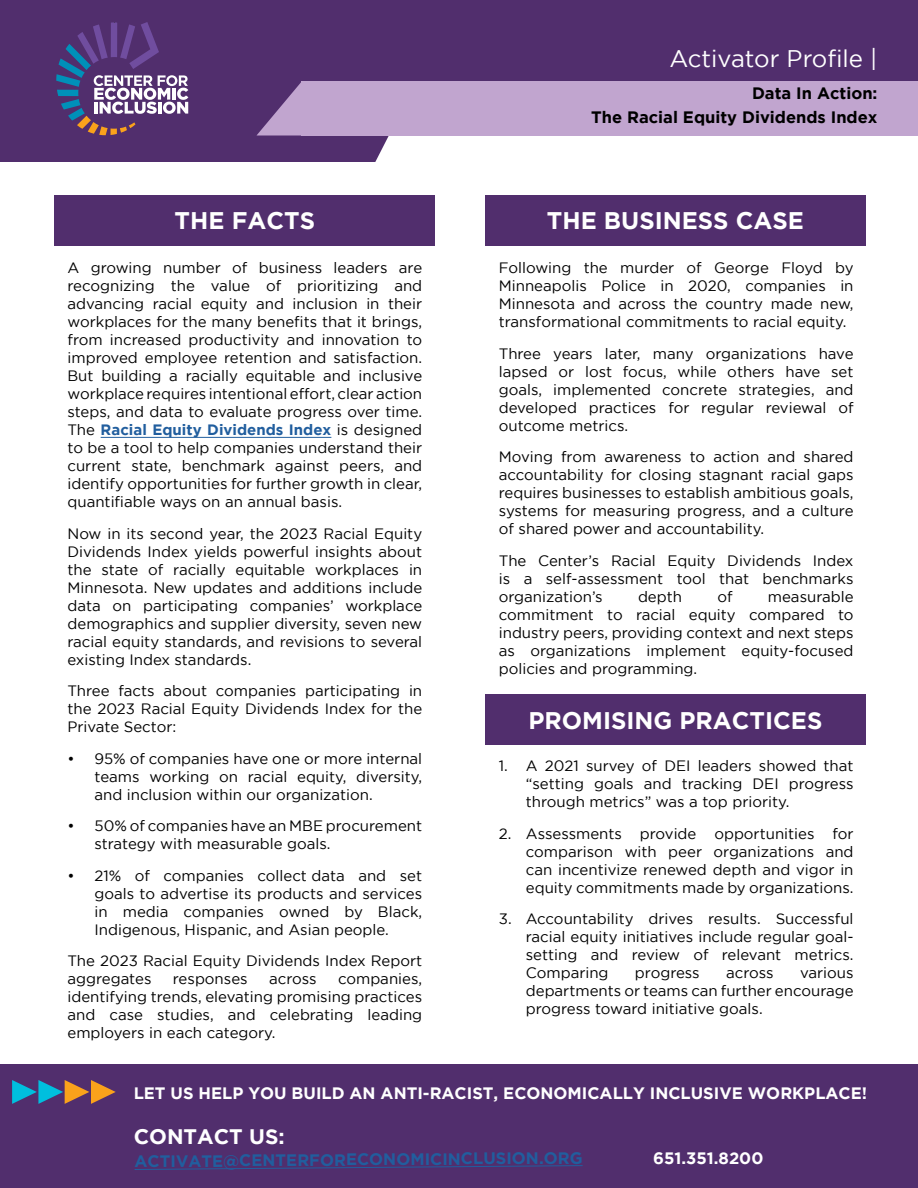
<style>
.page{position:relative;width:918px;height:1188px;background:#fff}
.page>*{position:absolute;margin:0;border:0;box-sizing:border-box;transform-origin:0 0}
.t1{font:700 24px "Gotham";color:#fff}
.t2{font:24px "Gotham";color:#fff}
.t3{font:700 21px "Gotham";color:#fff}
.t4{font:700 16.5px "Gotham";color:#fff}
.t5{font:700 16.5px/24px "Gotham";color:#000;text-align:right}
.t6{font:700 16.5px "Gotham";color:#215e9e}
.t7{font:15px/18px "Gotham";color:#000;text-align:justify}
.s1{font-weight:700;color:#215e9e}
</style>
<div class="page">
<div style="left:0;top:0;width:367px;height:162px;background:#512e6d"></div>
<div style="left:367px;top:0;width:551px;height:81px;background:#512e6d"></div>
<div style="left:0;top:1065px;width:918px;height:123px;background:#512e6d"></div>
<div style="left:55px;top:195px;width:380px;height:51px;background:#512e6d"></div>
<div style="left:486px;top:195px;width:380px;height:51px;background:#512e6d"></div>
<div style="left:486px;top:694px;width:380px;height:51px;background:#512e6d"></div>
<svg style="left:56px;top:22px;width:132px;height:113px"></svg>
<div style="left:302px;top:81px;width:616px;height:55px;background:#c1a5cf"></div>
<svg style="left:256px;top:81px;width:133px;height:81px"></svg>
<hr style="left:101px;top:437px;width:230px;height:1px;background:#215e9e">
<svg style="left:12px;top:1080px;width:104px;height:24px"></svg>
<svg style="left:134px;top:1165px;width:449px;height:5px"></svg>
<h1 class="t2" style="left:670px;top:45px;width:209px">Activator Profile |</h1>
<p class="t5" style="left:591px;top:81px;width:288px">Data In Action:<br>The Racial Equity Dividends Index</p>
<h1 class="t1" style="left:175px;top:206px;width:142px">THE FACTS</h1>
<h1 class="t1" style="left:547px;top:207px;width:259px">THE BUSINESS CASE</h1>
<p class="t7" style="left:68px;top:259px;width:356px">A growing number of business leaders are recognizing the value of prioritizing and advancing racial equity and inclusion in their workplaces for the many benefits that it brings, from increased productivity and innovation to improved employee retention and satisfaction.<br>But building a racially equitable and inclusive workplace requires intentional effort, clear action steps, and data to evaluate progress over time.<br>The <span class="s1">Racial Equity Dividends Index</span> is designed to be a tool to help companies understand their current state, benchmark against peers, and identify opportunities for further growth in clear, quantifiable ways on an annual basis.</p>
<p class="t7" style="left:68px;top:524px;width:356px">Now in its second year, the 2023 Racial Equity Dividends Index yields powerful insights about the state of racially equitable workplaces in Minnesota. New updates and additions include data on participating companies’ workplace demographics and supplier diversity, seven new racial equity standards, and revisions to several existing Index standards.</p>
<p class="t7" style="left:68px;top:682px;width:356px">Three facts about companies participating in the 2023 Racial Equity Dividends Index for the Private Sector:</p>
<p class="t7" style="left:94px;top:749px;width:329px;text-indent:-27px">• 95% of companies have one or more internal teams working on racial equity, diversity, and inclusion within our organization.</p>
<p class="t7" style="left:94px;top:817px;width:329px;text-indent:-27px">• 50% of companies have an MBE procurement strategy with measurable goals.</p>
<p class="t7" style="left:94px;top:866px;width:329px;text-indent:-27px">• 21% of companies collect data and set goals to advertise its products and services in media companies owned by Black, Indigenous, Hispanic, and Asian people.</p>
<p class="t7" style="left:68px;top:952px;width:356px">The 2023 Racial Equity Dividends Index Report aggregates</p>
<p class="t7" style="left:68px;top:970px;width:356px;text-indent:271px">companies, identifying trends, elevating promising practices and case studies, and celebrating leading employers in each category.</p>
<p class="t7" style="left:173px;top:970px;width:76px">responses</p>
<p class="t7" style="left:269px;top:970px;width:49px">across</p>
<p class="t7" style="left:499px;top:259px;width:356px">Following the murder of George Floyd by Minneapolis Police in 2020, companies in Minnesota and across the country made new, transformational commitments to racial equity.</p>
<p class="t7" style="left:499px;top:344px;width:356px">Three years later, many organizations have lapsed or lost focus, while others have set goals, implemented concrete strategies, and developed practices for regular reviewal of outcome metrics.</p>
<p class="t7" style="left:499px;top:448px;width:356px">Moving from awareness to action and shared accountability for closing stagnant racial gaps requires businesses to establish ambitious goals, systems for measuring progress, and a culture of shared power and accountability.</p>
<p class="t7" style="left:499px;top:551px;width:356px">The Center’s Racial Equity Dividends Index is a self-assessment tool that benchmarks organization’s</p>
<p class="t7" style="left:638px;top:587px;width:46px">depth</p>
<p class="t7" style="left:717px;top:587px;width:17px">of</p>
<p class="t7" style="left:499px;top:587px;width:356px;text-indent:269px">measurable commitment to racial equity compared to industry peers, providing context and next steps as organizations implement equity-focused policies and programming.</p>
<h1 class="t1" style="left:528px;top:706px;width:295px">PROMISING PRACTICES</h1>
<p class="t7" style="left:526px;top:757px;width:329px;text-indent:-27px">1. A 2021 survey of DEI leaders showed that “setting goals and tracking DEI progress through metrics” was a top priority.</p>
<p class="t7" style="left:526px;top:824px;width:329px;text-indent:-27px">2. Assessments provide opportunities for comparison with peer organizations and can incentivize renewed depth and vigor in equity commitments made by organizations.</p>
<p class="t7" style="left:526px;top:910px;width:329px;text-indent:-27px">3. Accountability drives results. Successful racial equity initiatives include regular goal&shy;setting and review of relevant metrics.<br>Comparing</p>
<p class="t7" style="left:526px;top:964px;width:329px;text-indent:274px">various departments or teams can further encourage progress toward initiative goals.</p>
<p class="t7" style="left:635px;top:964px;width:66px">progress</p>
<p class="t7" style="left:726px;top:964px;width:49px">across</p>
<p class="t4" style="left:134px;top:1084px;width:735px">LET US HELP YOU BUILD AN ANTI-RACIST, ECONOMICALLY INCLUSIVE WORKPLACE!</p>
<h2 class="t3" style="left:134px;top:1125px;width:153px">CONTACT US:</h2>
<p class="t6" style="left:134px;top:1154px;width:450px;rotate:-1deg">ACTIVATE@CENTERFORECONOMICINCLUSION.ORG</p>
<p class="t4" style="left:653px;top:1148px;width:112px">651.351.8200</p>
</div>
